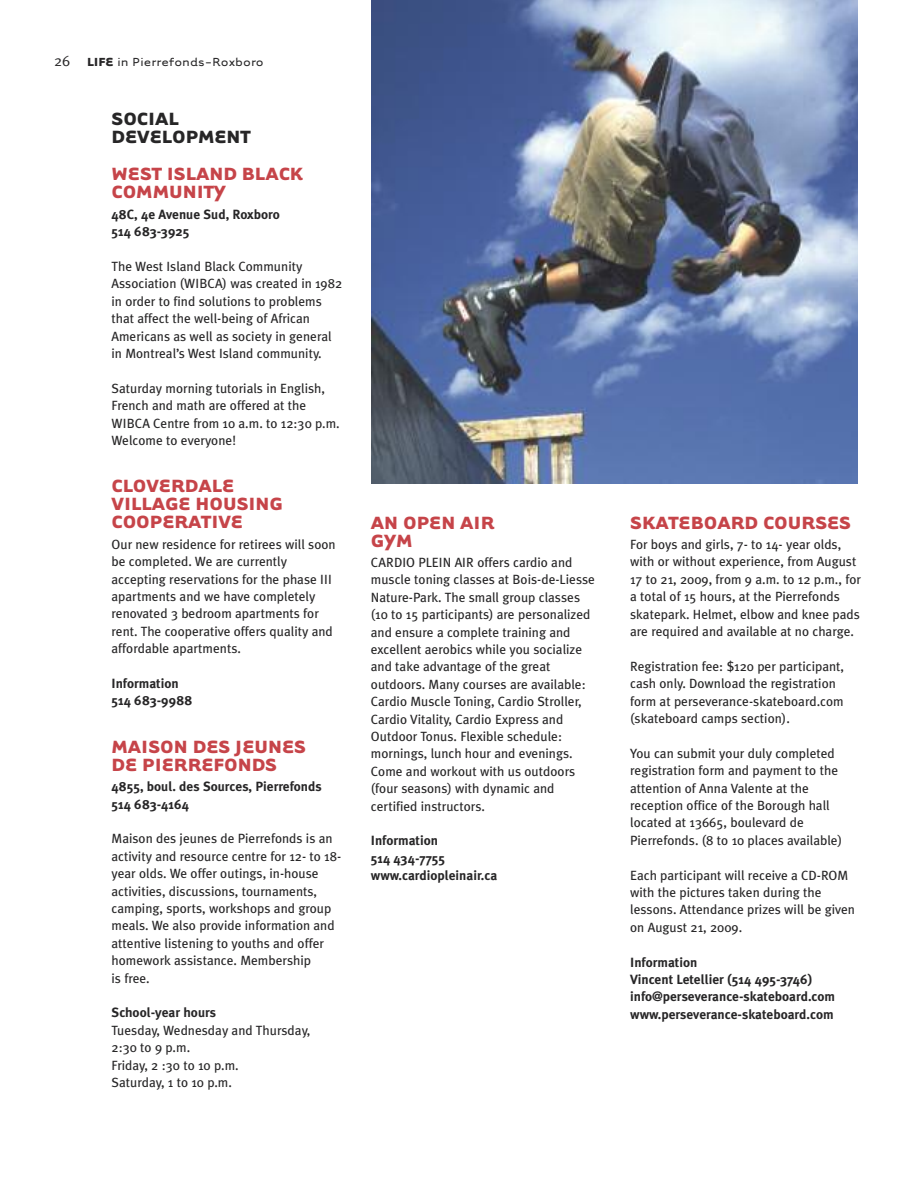
<style>
.page{position:relative;width:918px;height:1188px;background:#fff}
.page>*{position:absolute;margin:0;border:0;box-sizing:border-box;transform-origin:0 0}
.t1{font:700 20.4px/18px "Tarzana Wide";color:#c64449}
.t2{font:700 20.4px/18px "Tarzana Wide";color:#272627}
.t3{font:13.5px "Tarzana Wide";color:#272627}
.t4{font:13.35px/17.4px "Meta Plus";color:#272627}
.t5{font:700 13.35px/17.4px "Meta Plus";color:#272627}
.s1{font-family:"Meta Plus Normal";font-size:15px}
.s2{font-weight:700}
</style>
<div class="page">
<img style="left:372px;top:0;width:486px;height:483px">
<p class="t3" style="left:54px;top:54px;width:211px"><span class="s1">26</span> <span class="s2">LIFE</span> in Pierrefonds-Roxboro</p>
<h1 class="t2" style="left:112px;top:109px;width:141px">SOCIAL<br>DEVELOPMENT</h1>
<h1 class="t1" style="left:112px;top:164px;width:193px">WEST ISLAND BLACK<br>COMMUNITY</h1>
<p class="t5" style="left:112px;top:205px;width:170px">48C, 4e Avenue Sud, Roxboro<br>514 683-3925</p>
<p class="t4" style="left:112px;top:258px;width:232px">The West Island Black Community Association (WIBCA) was created in 1982 in order to find solutions to problems that affect the well-being of African Americans as well as society in general in Montreal’s West Island community.</p>
<p class="t4" style="left:112px;top:379px;width:230px">Saturday morning tutorials in English, French and math are offered at the WIBCA Centre from 10 a.m. to 12:30 p.m.<br>Welcome to everyone!</p>
<h1 class="t1" style="left:112px;top:476px;width:173px">CLOVERDALE<br>VILLAGE HOUSING<br>COOPERATIVE</h1>
<p class="t4" style="left:112px;top:535px;width:226px">Our new residence for retirees will soon be completed. We are currently accepting reservations for the phase III apartments and we have completely renovated 3 bedroom apartments for rent. The cooperative offers quality and affordable apartments.</p>
<p class="t5" style="left:112px;top:675px;width:82px">Information<br>514 683-9988</p>
<h1 class="t1" style="left:112px;top:737px;width:196px">MAISON DES JEUNES<br>DE PIERREFONDS</h1>
<p class="t5" style="left:112px;top:778px;width:212px">4855, boul. des Sources, Pierrefonds<br>514 683-4164</p>
<p class="t4" style="left:112px;top:830px;width:231px">Maison des jeunes de Pierrefonds is an activity and resource centre for 12- to 18- year olds. We offer outings, in-house activities, discussions, tournaments, camping, sports, workshops and group meals. We also provide information and attentive listening to youths and offer homework assistance. Membership<br>is free.</p>
<p class="t5" style="left:112px;top:1004px;width:106px">School-year hours</p>
<p class="t4" style="left:112px;top:1021px;width:200px">Tuesday, Wednesday and Thursday,<br>2:30 to 9 p.m.<br>Friday, 2 :30 to 10 p.m.<br>Saturday, 1 to 10 p.m.</p>
<h1 class="t1" style="left:371px;top:513px;width:125px">AN OPEN AIR<br>GYM</h1>
<p class="t4" style="left:371px;top:554px;width:226px">CARDIO PLEIN AIR offers cardio and muscle toning classes at Bois-de-Liesse Nature-Park. The small group classes (10 to 15 participants) are personalized and ensure a complete training and excellent aerobics while you socialize and take advantage of the great outdoors. Many courses are available:<br>Cardio Muscle Toning, Cardio Stroller, Cardio Vitality, Cardio Express and Outdoor Tonus. Flexible schedule: mornings, lunch hour and evenings.<br>Come and workout with us outdoors (four seasons) with dynamic and certified instructors.</p>
<p class="t5" style="left:371px;top:832px;width:128px">Information<br>514 434-7755 www.cardiopleinair.ca</p>
<h1 class="t1" style="left:630px;top:513px;width:222px">SKATEBOARD COURSES</h1>
<p class="t4" style="left:630px;top:536px;width:232px">For boys and girls, 7- to 14- year olds, with or without experience, from August 17 to 21, 2009, from 9 a.m. to 12 p.m., for a total of 15 hours, at the Pierrefonds skatepark. Helmet, elbow and knee pads are required and available at no charge.</p>
<p class="t4" style="left:630px;top:657px;width:215px">Registration fee: $120 per participant, cash only. Download the registration form at perseverance-skateboard.com (skateboard camps section).</p>
<p class="t4" style="left:630px;top:744px;width:213px">You can submit your duly completed registration form and payment to the attention of Anna Valente at the reception office of the Borough hall located at 13665, boulevard de Pierrefonds. (8 to 10 places available)</p>
<p class="t4" style="left:630px;top:866px;width:226px">Each participant will receive a CD-ROM with the pictures taken during the lessons. Attendance prizes will be given on August 21, 2009.</p>
<p class="t5" style="left:630px;top:953px;width:206px">Information<br>Vincent Letellier (514 495-3746) info@perseverance-skateboard.com www.perseverance-skateboard.com</p>
</div>
